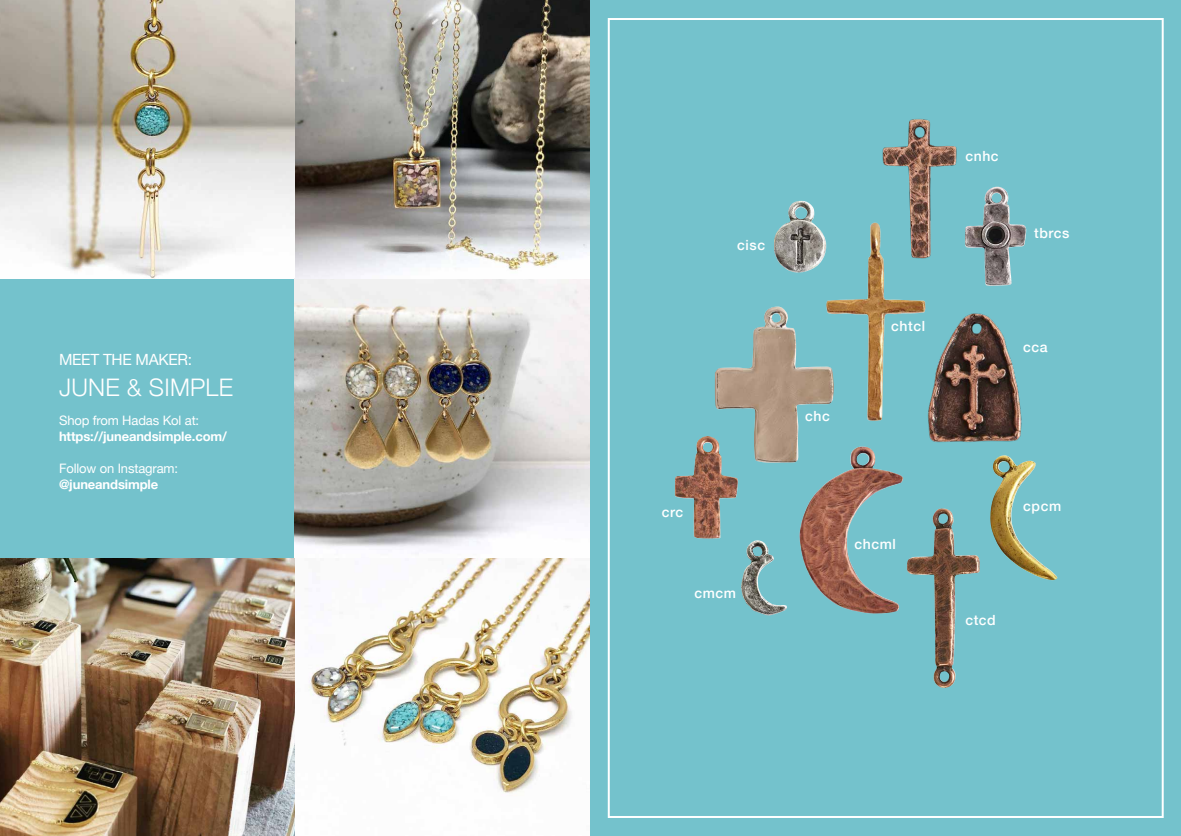
<style>
.page{position:relative;width:1181px;height:836px;background:#fff}
.page>*{position:absolute;margin:0;border:0;box-sizing:border-box;transform-origin:0 0}
.t1{font:300 24.2px "Helvetica Neue";letter-spacing:.01em;color:#fff}
.t2{font:15.4px "Helvetica Neue";letter-spacing:-.02em;color:#fff}
.t3{font:500 14px "Helvetica Neue";letter-spacing:.04em;color:#fff}
.t4{font:700 13px "Helvetica Neue";letter-spacing:-.01em;color:#fff}
.t5{font:13px "Helvetica Neue";letter-spacing:-.01em;color:#fff}
</style>
<div class="page">
<img style="left:294px;top:558px;width:296px;height:277px">
<img style="left:0;top:557px;width:294px;height:278px">
<img style="left:0;top:0;width:294px;height:278px">
<div style="left:0;top:278px;width:295px;height:279px;background:#74c2cc"></div>
<img style="left:294px;top:0;width:296px;height:557px">
<img style="left:295px;top:0;width:295px;height:278px">
<div style="left:590px;top:0;width:591px;height:835px;background:#74c2cc"></div>
<img style="left:741px;top:540px;width:46px;height:75px">
<img style="left:965px;top:187px;width:61px;height:99px">
<img style="left:882px;top:119px;width:75px;height:140px">
<img style="left:925px;top:309px;width:97px;height:134px">
<img style="left:990px;top:455px;width:68px;height:125px">
<img style="left:826px;top:222px;width:99px;height:199px">
<img style="left:675px;top:436px;width:63px;height:102px">
<img style="left:774px;top:201px;width:52px;height:72px">
<img style="left:715px;top:306px;width:119px;height:156px">
<img style="left:799px;top:446px;width:104px;height:168px">
<img style="left:907px;top:508px;width:73px;height:180px">
<p class="t2" style="left:59px;top:348px;width:134px">MEET THE MAKER:</p>
<h1 class="t1" style="left:59px;top:368px;width:176px">JUNE &amp; SIMPLE</h1>
<p class="t5" style="left:59px;top:411px;width:142px">Shop from Hadas Kol at:</p>
<p class="t4" style="left:59px;top:426px;width:169px">https://juneandsimple.com/</p>
<p class="t5" style="left:59px;top:459px;width:121px">Follow on Instagram:</p>
<p class="t4" style="left:59px;top:474px;width:101px">@juneandsimple</p>
<p class="t3" style="left:737px;top:233px;width:29px">cisc</p>
<p class="t3" style="left:662px;top:500px;width:23px">crc</p>
<p class="t3" style="left:694px;top:581px;width:43px">cmcm</p>
<p class="t3" style="left:805px;top:404px;width:26px">chc</p>
<p class="t3" style="left:891px;top:315px;width:35px">chtcl</p>
<p class="t3" style="left:854px;top:532px;width:43px">chcml</p>
<p class="t3" style="left:965px;top:145px;width:35px">cnhc</p>
<p class="t3" style="left:1034px;top:222px;width:37px">tbrcs</p>
<p class="t3" style="left:1023px;top:336px;width:26px">cca</p>
<p class="t3" style="left:1023px;top:494px;width:39px">cpcm</p>
<p class="t3" style="left:965px;top:608px;width:32px">ctcd</p>
</div>
